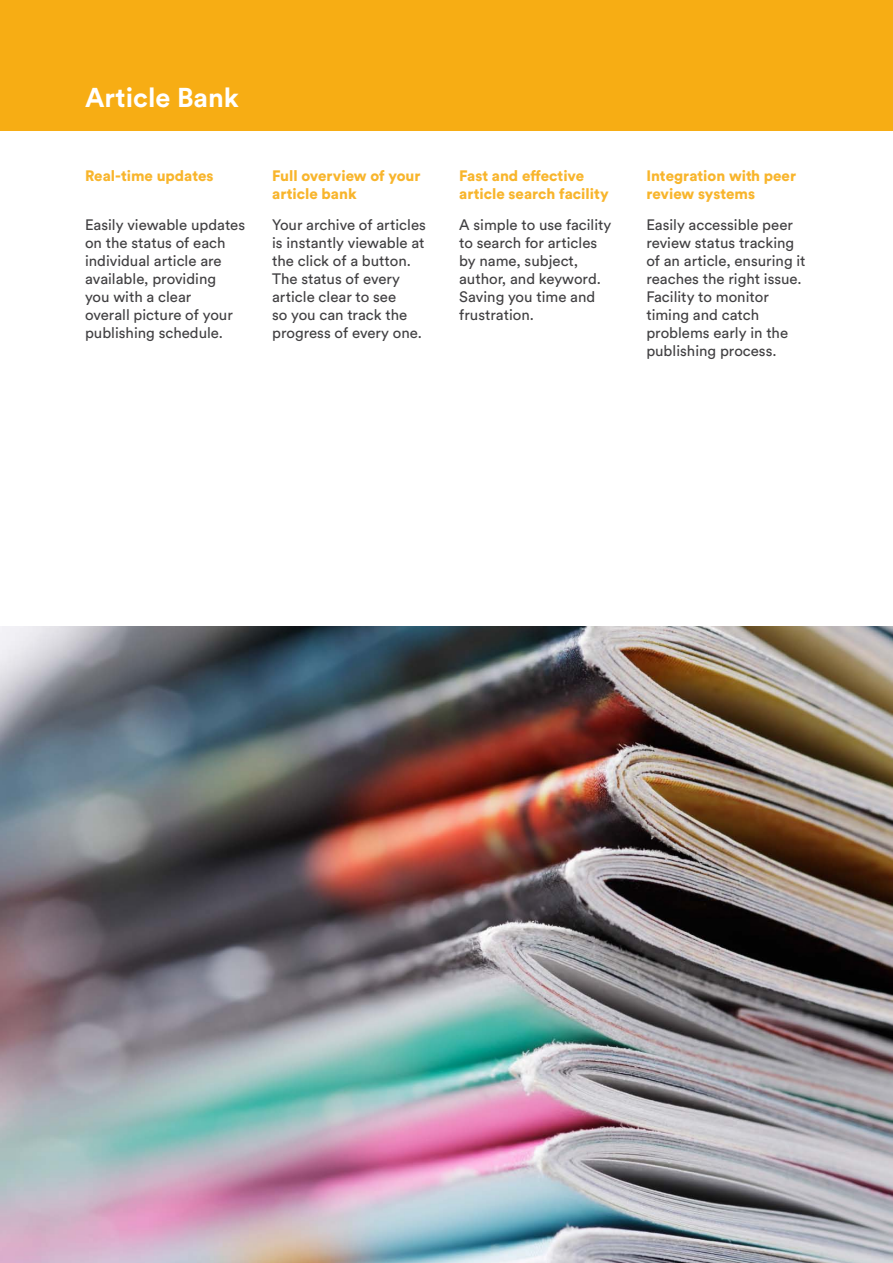
<style>
.page{position:relative;width:893px;height:1263px;background:#fff}
.page>*{position:absolute;margin:0;border:0;box-sizing:border-box;transform-origin:0 0}
.t1{font:700 27px "Circular Std";color:#fff}
.t2{font:15px/18px "Circular Std";color:#414042}
.t3{font:900 15px/18px "Circular Std";color:#f8b52c}
</style>
<div class="page">
<div style="left:0;top:0;width:893px;height:131px;background:#f7ad14"></div>
<img style="left:0;top:626px;width:893px;height:637px">
<h1 class="t1" style="left:85px;top:80px;width:155px">Article Bank</h1>
<p class="t3" style="left:85px;top:167px;width:130px">Real-time updates</p>
<p class="t2" style="left:85px;top:215px;width:162px">Easily viewable updates on the status of each individual article are available, providing<br>you with a clear<br>overall picture of your publishing schedule.</p>
<p class="t3" style="left:272px;top:167px;width:150px">Full overview of your article bank</p>
<p class="t2" style="left:272px;top:215px;width:155px">Your archive of articles is instantly viewable at the click of a button.<br>The status of every article clear to see<br>so you can track the progress of every one.</p>
<p class="t3" style="left:459px;top:167px;width:151px">Fast and effective article search facility</p>
<p class="t2" style="left:459px;top:215px;width:154px">A simple to use facility to search for articles by name, subject, author, and keyword.<br>Saving you time and frustration.</p>
<p class="t3" style="left:646px;top:167px;width:151px">Integration with peer review systems</p>
<p class="t2" style="left:646px;top:215px;width:161px">Easily accessible peer review status tracking of an article, ensuring it reaches the right issue.<br>Facility to monitor timing and catch problems early in the publishing process.</p>
</div>
